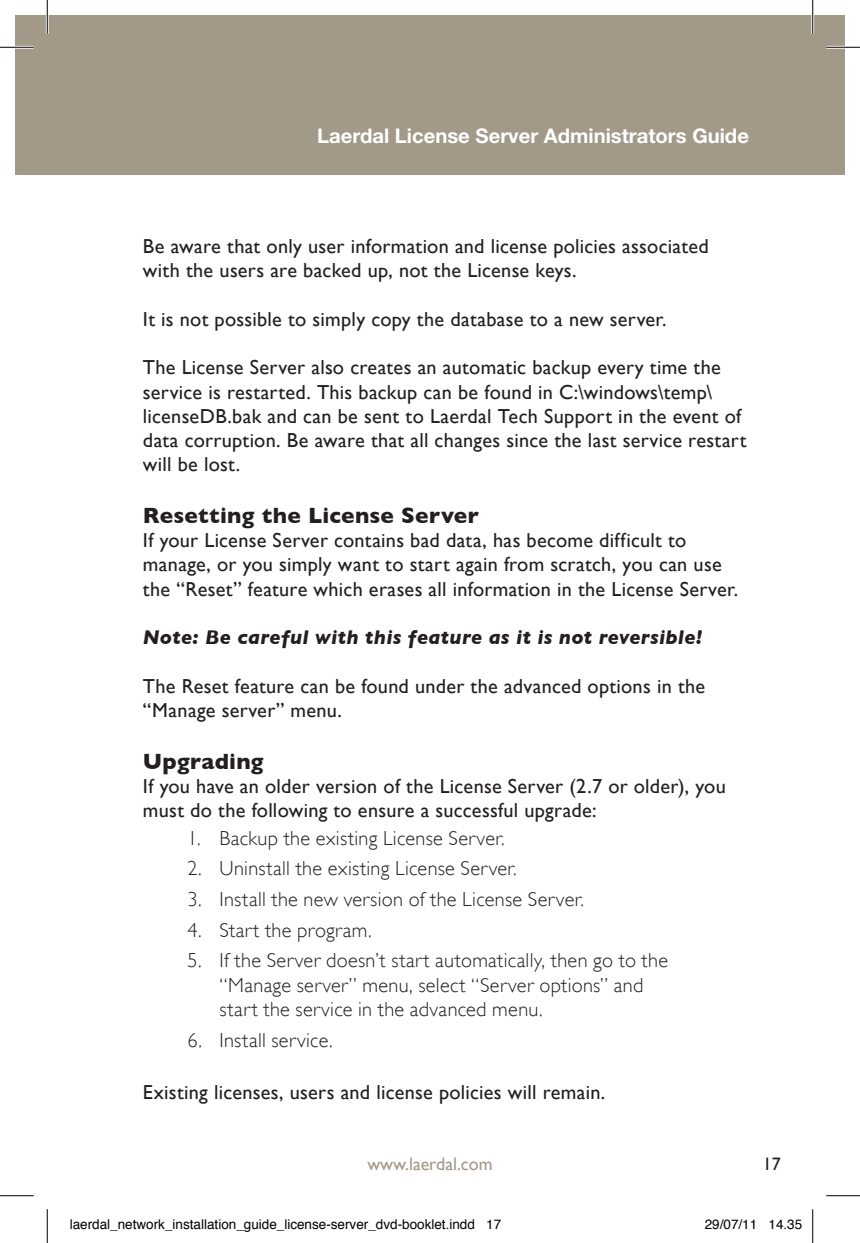
<style>
.page{position:relative;width:860px;height:1243px;background:#fff}
.page>*{position:absolute;margin:0;border:0;box-sizing:border-box;transform-origin:0 0}
.t1{font:700 22.5px "Gill Sans";letter-spacing:.01em;color:#231f20}
.t2{font:20.25px/24.3px "Gill Sans";letter-spacing:.01em;color:#231f20}
.t3{font:300 20.25px/24.3px "Gill Sans";letter-spacing:.015em;color:#231f20}
.t4{font:italic 700 20.25px "Gill Sans";letter-spacing:.015em;color:#231f20}
.t5{font:700 20.25px "Helvetica Neue LT Std";color:#fff}
.t6{font:18px "Gill Sans";color:#a29988}
.t7{font:18px "Gill Sans";color:#231f20}
.t8{font:13.5px "Helvetica";color:#000}
</style>
<div class="page">
<div style="left:15px;top:15px;width:32px;height:160px;background:#a29988"></div>
<div style="left:47px;top:15px;width:797px;height:160px;background:#a29988"></div>
<hr style="left:0;top:46px;width:34px;height:3px;background:#fff">
<hr style="left:826px;top:46px;width:34px;height:3px;background:#fff">
<hr style="left:46px;top:0;width:3px;height:34px;background:#fff">
<hr style="left:811px;top:0;width:3px;height:34px;background:#fff">
<hr style="left:0;top:47px;width:34px;height:1px;background:#000">
<hr style="left:826px;top:47px;width:34px;height:1px;background:#000">
<hr style="left:0;top:1195px;width:34px;height:1px;background:#000">
<hr style="left:826px;top:1195px;width:34px;height:1px;background:#000">
<hr style="left:47px;top:0;width:1px;height:34px;background:#000">
<hr style="left:47px;top:1209px;width:1px;height:34px;background:#000">
<hr style="left:812px;top:0;width:1px;height:34px;background:#000">
<hr style="left:812px;top:1209px;width:1px;height:34px;background:#000">
<p class="t5" style="left:317px;top:123px;width:433px">Laerdal License Server Administrators Guide</p>
<p class="t2" style="left:143px;top:233px;width:567px">Be aware that only user information and license policies associated with the users are backed up, not the License keys.</p>
<p class="t2" style="left:143px;top:306px;width:525px">It is not possible to simply copy the database to a new server.</p>
<p class="t2" style="left:143px;top:355px;width:605px">The License Server also creates an automatic backup every time the service is restarted. This backup can be found in C:\windows\temp\ licenseDB.bak and can be sent to Laerdal Tech Support in the event of data corruption. Be aware that all changes since the last service restart will be lost.</p>
<p class="t1" style="left:143px;top:502px;width:337px">Resetting the License Server</p>
<p class="t2" style="left:143px;top:528px;width:597px">If your License Server contains bad data, has become difficult to manage, or you simply want to start again from scratch, you can use the “Reset” feature which erases all information in the License Server.</p>
<p class="t4" style="left:143px;top:625px;width:561px">Note: Be careful with this feature as it is not reversible!</p>
<p class="t2" style="left:143px;top:673px;width:564px">The Reset feature can be found under the advanced options in the “Manage server” menu.</p>
<p class="t1" style="left:143px;top:748px;width:122px">Upgrading</p>
<p class="t2" style="left:143px;top:773px;width:584px">If you have an older version of the License Server (2.7 or older), you must do the following to ensure a successful upgrade:</p>
<p class="t3" style="left:188px;top:825px;width:319px">1. Backup the existing License Server.</p>
<p class="t3" style="left:188px;top:856px;width:331px">2. Uninstall the existing License Server.</p>
<p class="t3" style="left:188px;top:887px;width:398px">3. Install the new version of the License Server.</p>
<p class="t3" style="left:188px;top:917px;width:185px">4. Start the program.</p>
<p class="t3" style="left:219px;top:948px;width:450px;text-indent:-32px">5. If the Server doesn’t start automatically, then go to the “Manage server” menu, select “Server options” and start the service in the advanced menu.</p>
<p class="t3" style="left:188px;top:1027px;width:146px">6. Install service.</p>
<p class="t2" style="left:143px;top:1079px;width:464px">Existing licenses, users and license policies will remain.</p>
<p class="t6" style="left:367px;top:1153px;width:127px">www.laerdal.com</p>
<p class="t7" style="left:763px;top:1153px;width:19px">17</p>
<p class="t8" style="left:70px;top:1214px;width:433px">laerdal_network_installation_guide_license-server_dvd-booklet.indd 17</p>
<p class="t8" style="left:705px;top:1214px;width:99px">29/07/11 14.35</p>
</div>
